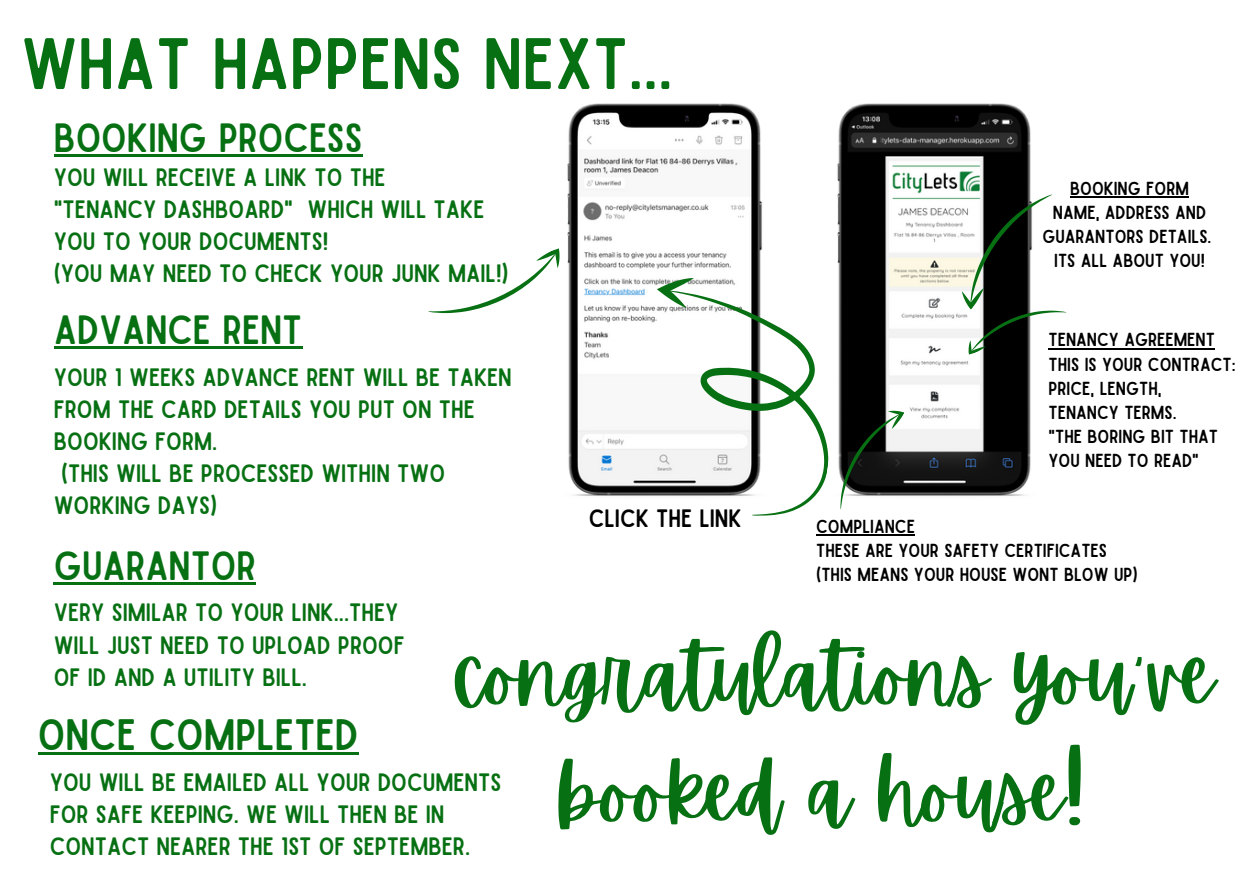
<style>
.page{position:relative;width:1258px;height:894px;background:#fff}
.page>*{position:absolute;margin:0;border:0;box-sizing:border-box;transform-origin:0 0}
.t1{font:84px/117px "Apricots";color:#077013;text-align:center}
.t2{font:69.3px "Sailors";color:#077013}
.t3{font:42px "Sailors";color:#077013}
.t4{font:39px "Sailors";color:#077013}
.t5{font:24px/32.1px "Sailors";color:#077013}
.t6{font:24px "Sailors";color:#000}
.t7{font:18px/24px "Sailors";color:#000}
</style>
<div class="page">
<img style="left:567px;top:103px;width:195px;height:393px">
<img style="left:837px;top:103px;width:194px;height:393px">
<svg style="left:640px;top:290px;width:209px;height:226px"></svg>
<svg style="left:655px;top:273px;width:39px;height:35px"></svg>
<svg style="left:831px;top:403px;width:73px;height:112px"></svg>
<svg style="left:949px;top:185px;width:121px;height:169px"></svg>
<svg style="left:428px;top:248px;width:132px;height:66px"></svg>
<hr style="left:54px;top:154px;width:308px;height:2px;background:#077013">
<hr style="left:54px;top:346px;width:248px;height:3px;background:#077013">
<hr style="left:54px;top:581px;width:202px;height:3px;background:#077013">
<hr style="left:38px;top:752px;width:321px;height:2px;background:#077013">
<hr style="left:816px;top:534px;width:99px;height:2px;background:#000">
<hr style="left:1048px;top:348px;width:167px;height:1px;background:#000">
<hr style="left:1070px;top:196px;width:119px;height:1px;background:#000">
<p class="t2" style="left:21px;top:38px;width:653px">WHAT HAPPENS NEXT...</p>
<p class="t4" style="left:54px;top:123px;width:310px">BOOKING PROCESS</p>
<p class="t5" style="left:54px;top:162px;width:333px">YOU WILL RECEIVE A LINK TO THE</p>
<p class="t5" style="left:54px;top:194px;width:432px">"TENANCY DASHBOARD" WHICH WILL TAKE<br>YOU TO YOUR DOCUMENTS!</p>
<p class="t5" style="left:54px;top:258px;width:456px">(YOU MAY NEED TO CHECK YOUR JUNK MAIL!)</p>
<p class="t7" style="left:1070px;top:177px;width:120px">BOOKING FORM</p>
<p class="t7" style="left:1042px;top:201px;width:171px;text-align:center">NAME, ADDRESS AND<br>GUARANTORS DETAILS.</p>
<p class="t7" style="left:1054px;top:249px;width:152px">ITS ALL ABOUT YOU!</p>
<p class="t4" style="left:54px;top:316px;width:250px">ADVANCE RENT</p>
<p class="t7" style="left:1048px;top:328px;width:189px">TENANCY AGREEMENT<br>THIS IS YOUR CONTRACT:<br>PRICE, LENGTH,<br>TENANCY TERMS.</p>
<p class="t7" style="left:1048px;top:425px;width:171px">"THE BORING BIT THAT<br>YOU NEED TO READ"</p>
<p class="t5" style="left:54px;top:362px;width:459px">YOUR 1 WEEKS ADVANCE RENT WILL BE TAKEN<br>FROM THE CARD DETAILS YOU PUT ON THE<br>BOOKING FORM.</p>
<p class="t5" style="left:54px;top:458px;width:393px">(THIS WILL BE PROCESSED WITHIN TWO<br>WORKING DAYS)</p>
<p class="t6" style="left:589px;top:509px;width:154px">CLICK THE LINK</p>
<p class="t7" style="left:816px;top:515px;width:100px">COMPLIANCE</p>
<p class="t7" style="left:816px;top:539px;width:292px">THESE ARE YOUR SAFETY CERTIFICATES</p>
<p class="t7" style="left:816px;top:563px;width:323px">(THIS MEANS YOUR HOUSE WONT BLOW UP)</p>
<p class="t4" style="left:54px;top:551px;width:204px">GUARANTOR</p>
<p class="t5" style="left:54px;top:597px;width:352px">VERY SIMILAR TO YOUR LINK...THEY<br>WILL JUST NEED TO UPLOAD PROOF<br>OF ID AND A UTILITY BILL.</p>
<p class="t3" style="left:38px;top:719px;width:322px">ONCE COMPLETED</p>
<p class="t5" style="left:50px;top:766px;width:453px">YOU WILL BE EMAILED ALL YOUR DOCUMENTS<br>FOR SAFE KEEPING. WE WILL THEN BE IN<br>CONTACT NEARER THE 1ST OF SEPTEMBER.</p>
<p class="t1" style="left:455px;top:617px;width:761px">congratulations you've booked a house!</p>
</div>
